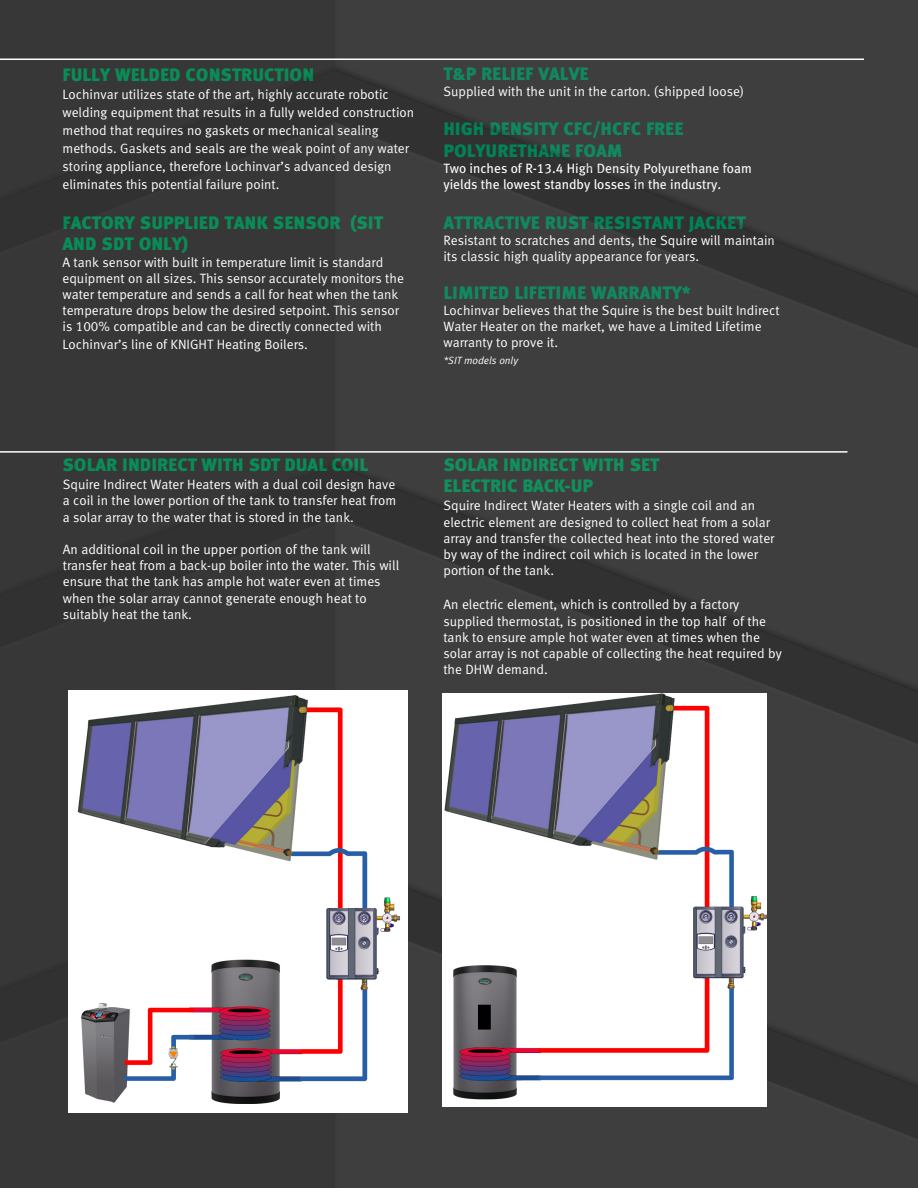
<style>
.page{position:relative;width:918px;height:1188px;background:#fff}
.page>*{position:absolute;margin:0;border:0;box-sizing:border-box;transform-origin:0 0}
.t1{font:18px/21.6px "Meta Black LF Caps";color:#008a52}
.t2{font:18px/21.6px "Meta Black LF Caps";color:#008356}
.t3{font:13.5px/16.2px "Meta Normal LF";color:#fff}
.t4{font:13.5px "Meta Book LF";color:#fff}
.t5{font:italic 10.5px "Meta Normal LF";color:#fff}
</style>
<div class="page">
<img style="left:0;top:0;width:918px;height:1188px">
<img style="left:443px;top:694px;width:323px;height:412px">
<img style="left:69px;top:690px;width:338px;height:423px">
<hr style="left:0;top:451px;width:847px;height:2px;background:#fff">
<hr style="left:0;top:58px;width:864px;height:2px;background:#fff">
<p class="t1" style="left:63px;top:64px;width:253px">FULLY WELDED CONSTRUCTION</p>
<p class="t3" style="left:63px;top:85px;width:353px;line-height:18px">Lochinvar utilizes state of the art, highly accurate robotic welding equipment that results in a fully welded construction method that requires no gaskets or mechanical sealing methods. Gaskets and seals are the weak point of any water storing appliance, therefore Lochinvar’s advanced design eliminates this potential failure point.</p>
<p class="t1" style="left:63px;top:212px;width:322px">FACTORY SUPPLIED TANK SENSOR (SIT<br>AND SDT ONLY)</p>
<p class="t3" style="left:63px;top:254px;width:343px">A tank sensor with built in temperature limit is standard equipment on all sizes. This sensor accurately monitors the water temperature and sends a call for heat when the tank temperature drops below the desired setpoint. This sensor is 100% compatible and can be directly connected with</p>
<p class="t3" style="left:63px;top:337px;width:247px">Lochinvar’s line of KNIGHT Heating Boilers.</p>
<p class="t2" style="left:443px;top:63px;width:147px">T&amp;P RELIEF VALVE</p>
<p class="t3" style="left:443px;top:83px;width:302px">Supplied with the unit in the carton. (shipped loose)</p>
<p class="t2" style="left:443px;top:118px;width:242px">HIGH DENSITY CFC/HCFC FREE<br>POLYURETHANE FOAM</p>
<p class="t4" style="left:443px;top:160px;width:310px">Two inches of R-13.4 High Density Polyurethane foam</p>
<p class="t4" style="left:443px;top:176px;width:279px">yields the lowest standby losses in the industry.</p>
<p class="t2" style="left:443px;top:211px;width:304px">ATTRACTIVE RUST RESISTANT JACKET</p>
<p class="t3" style="left:443px;top:232px;width:333px">Resistant to scratches and dents, the Squire will maintain</p>
<p class="t3" style="left:443px;top:248px;width:257px">its classic high quality appearance for years.</p>
<p class="t2" style="left:443px;top:282px;width:249px">LIMITED LIFETIME WARRANTY*</p>
<p class="t3" style="left:443px;top:302px;width:338px">Lochinvar believes that the Squire is the best built Indirect<br>Water Heater on the market, we have a Limited Lifetime warranty to prove it.</p>
<p class="t5" style="left:443px;top:354px;width:76px">*SIT models only</p>
<p class="t1" style="left:63px;top:454px;width:307px">SOLAR INDIRECT WITH SDT DUAL COIL</p>
<p class="t3" style="left:63px;top:476px;width:335px;text-align:justify">Squire Indirect Water Heaters with a dual coil design have a coil in the lower portion of the tank to transfer heat from a solar array to the water that is stored in the tank.</p>
<p class="t3" style="left:63px;top:541px;width:338px">An additional coil in the upper portion of the tank will transfer heat from a back-up boiler into the water. This will ensure that the tank has ample hot water even at times when the solar array cannot generate enough heat to suitably heat the tank.</p>
<p class="t1" style="left:443px;top:454px;width:218px">SOLAR INDIRECT WITH SET</p>
<p class="t1" style="left:443px;top:475px;width:151px">ELECTRIC BACK-UP</p>
<p class="t3" style="left:443px;top:497px;width:332px">Squire Indirect Water Heaters with a single coil and an electric element are designed to collect heat from a solar array and transfer the collected heat into the stored water by way of the indirect coil which is located in the lower portion of the tank.</p>
<p class="t3" style="left:443px;top:596px;width:340px">An electric element, which is controlled by a factory supplied thermostat, is positioned in the top half of the tank to ensure ample hot water even at times when the solar array is not capable of collecting the heat required by the DHW demand.</p>
</div>
